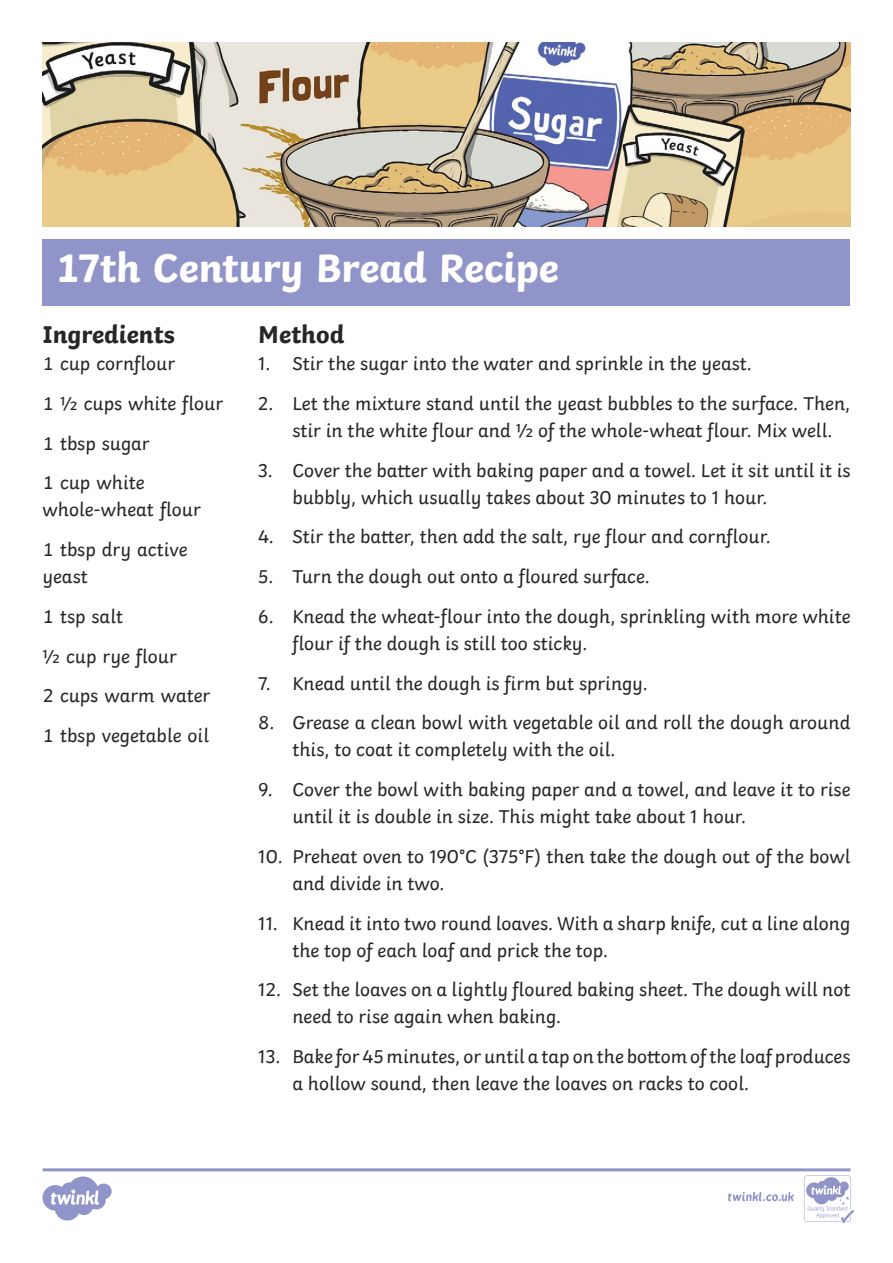
<style>
.page{position:relative;width:893px;height:1263px;background:#fff}
.page>*{position:absolute;margin:0;border:0;box-sizing:border-box;transform-origin:0 0}
.t1{font:700 42px "Twinkl";letter-spacing:-.01em;color:#fff}
.Subtitle{font:700 25.5px "Twinkl";color:#282526}
.Heading_2{font:700 25.5px "Twinkl";color:#282526}
.Ingredients_and_Equi{font:19.5px/27px "Twinkl";color:#282526}
</style>
<div class="page">
<div style="left:43px;top:239px;width:807px;height:67px;background:#9194c9"></div>
<img style="left:43px;top:43px;width:807px;height:183px">
<svg style="left:43px;top:1168px;width:811px;height:55px"></svg>
<p class="t1" style="left:55px;top:233px;width:505px">17th Century Bread Recipe</p>
<p class="Subtitle" style="left:42px;top:313px;width:134px">Ingredients</p>
<p class="Ingredients_and_Equi" style="left:42px;top:348px;width:134px">1 cup cornflour</p>
<p class="Ingredients_and_Equi" style="left:42px;top:388px;width:182px">1 1/2 cups white flour</p>
<p class="Ingredients_and_Equi" style="left:42px;top:428px;width:109px">1 tbsp sugar</p>
<p class="Ingredients_and_Equi" style="left:42px;top:467px;width:160px">1 cup white whole-wheat flour</p>
<p class="Ingredients_and_Equi" style="left:42px;top:534px;width:147px">1 tbsp dry active yeast</p>
<p class="Ingredients_and_Equi" style="left:42px;top:601px;width:82px">1 tsp salt</p>
<p class="Ingredients_and_Equi" style="left:42px;top:641px;width:136px">1/2 cup rye flour</p>
<p class="Ingredients_and_Equi" style="left:42px;top:680px;width:170px">2 cups warm water</p>
<p class="Ingredients_and_Equi" style="left:42px;top:720px;width:168px">1 tbsp vegetable oil</p>
<p class="Heading_2" style="left:258px;top:313px;width:87px">Method</p>
<p class="Ingredients_and_Equi" style="left:258px;top:348px;width:495px">1. Stir the sugar into the water and sprinkle in the yeast.</p>
<p class="Ingredients_and_Equi" style="left:292px;top:388px;width:560px;text-indent:-34px">2. Let the mixture stand until the yeast bubbles to the surface. Then, stir in the white flour and 1/2 of the whole-wheat flour. Mix well.</p>
<p class="Ingredients_and_Equi" style="left:292px;top:455px;width:560px;text-indent:-34px">3. Cover the batter with baking paper and a towel. Let it sit until it is bubbly, which usually takes about 30 minutes to 1 hour.</p>
<p class="Ingredients_and_Equi" style="left:258px;top:521px;width:514px">4. Stir the batter, then add the salt, rye flour and cornflour.</p>
<p class="Ingredients_and_Equi" style="left:258px;top:561px;width:393px">5. Turn the dough out onto a floured surface.</p>
<p class="Ingredients_and_Equi" style="left:292px;top:601px;width:560px;text-indent:-34px">6. Knead the wheat-flour into the dough, sprinkling with more white flour if the dough is still too sticky.</p>
<p class="Ingredients_and_Equi" style="left:258px;top:668px;width:391px">7. Knead until the dough is firm but springy.</p>
<p class="Ingredients_and_Equi" style="left:292px;top:707px;width:560px;text-indent:-34px">8. Grease a clean bowl with vegetable oil and roll the dough around this, to coat it completely with the oil.</p>
<p class="Ingredients_and_Equi" style="left:292px;top:774px;width:560px;text-indent:-34px">9. Cover the bowl with baking paper and a towel, and leave it to rise until it is double in size. This might take about 1 hour.</p>
<p class="Ingredients_and_Equi" style="left:292px;top:841px;width:560px;text-indent:-34px">10. Preheat oven to 190°C (375°F) then take the dough out of the bowl and divide in two.</p>
<p class="Ingredients_and_Equi" style="left:292px;top:908px;width:560px;text-indent:-34px">11. Knead it into two round loaves. With a sharp knife, cut a line along the top of each loaf and prick the top.</p>
<p class="Ingredients_and_Equi" style="left:292px;top:975px;width:560px;text-indent:-34px">12. Set the loaves on a lightly floured baking sheet. The dough will not need to rise again when baking.</p>
<p class="Ingredients_and_Equi" style="left:292px;top:1041px;width:560px;text-indent:-34px">13. Bake for 45 minutes, or until a tap on the bottom of the loaf produces a hollow sound, then leave the loaves on racks to cool.</p>
</div>
